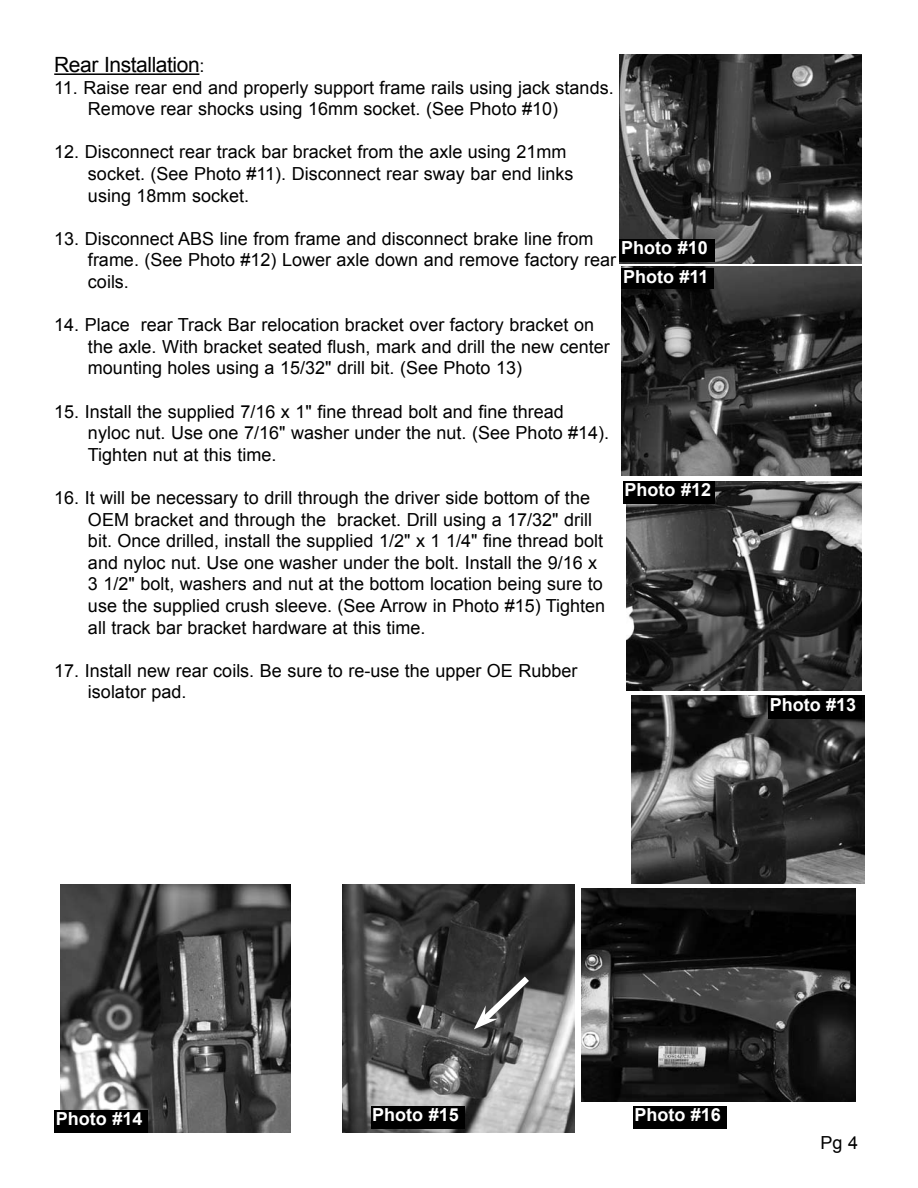
<style>
.page{position:relative;width:918px;height:1188px;background:#fff}
.page>*{position:absolute;margin:0;border:0;box-sizing:border-box;transform-origin:0 0}
.t1{font:21px "Arial";letter-spacing:-.02em;color:#000}
.t2{font:18px/21.6px "Arial";color:#000}
.t3{font:700 18px/28.5px "Arial";color:#fff}
.s1{font-size:18px}
</style>
<div class="page">
<hr style="left:54px;top:73px;width:145px;height:2px;background:#000">
<img style="left:620px;top:54px;width:241px;height:209px">
<div style="left:620px;top:240px;width:95px;height:22px;background:#000"></div>
<img style="left:622px;top:267px;width:240px;height:209px">
<div style="left:622px;top:268px;width:92px;height:21px;background:#000"></div>
<img style="left:626px;top:481px;width:236px;height:210px">
<img style="left:631px;top:696px;width:233px;height:187px">
<img style="left:582px;top:889px;width:274px;height:213px">
<img style="left:61px;top:884px;width:230px;height:248px">
<img style="left:343px;top:884px;width:232px;height:248px">
<div style="left:623px;top:482px;width:92px;height:22px;background:#000"></div>
<div style="left:768px;top:696px;width:94px;height:23px;background:#000"></div>
<div style="left:54px;top:1110px;width:94px;height:23px;background:#000"></div>
<div style="left:371px;top:1106px;width:94px;height:23px;background:#000"></div>
<div style="left:633px;top:1106px;width:94px;height:23px;background:#000"></div>
<svg style="left:474px;top:970px;width:61px;height:59px;background:#656565"></svg>
<p class="t1" style="left:54px;top:51px;width:152px">Rear Installation<span class="s1">:</span></p>
<p class="t2" style="left:88px;top:77px;width:527px;text-indent:-34px">11. Raise rear end and properly support frame rails using jack stands.<br>Remove rear shocks using 16mm socket. (See Photo #10)</p>
<p class="t2" style="left:88px;top:141px;width:487px;text-indent:-34px">12. Disconnect rear track bar bracket from the axle using 21mm socket. (See Photo #11). Disconnect rear sway bar end links using 18mm socket.</p>
<p class="t2" style="left:88px;top:228px;width:530px;text-indent:-34px">13. Disconnect ABS line from frame and disconnect brake line from frame. (See Photo #12) Lower axle down and remove factory rear coils.</p>
<p class="t2" style="left:88px;top:314px;width:523px;text-indent:-34px">14. Place rear Track Bar relocation bracket over factory bracket on the axle. With bracket seated flush, mark and drill the new center mounting holes using a 15/32" drill bit. (See Photo 13)</p>
<p class="t2" style="left:88px;top:401px;width:523px;text-indent:-34px">15. Install the supplied 7/16 x 1" fine thread bolt and fine thread nyloc nut. Use one 7/16" washer under the nut. (See Photo #14).<br>Tighten nut at this time.</p>
<p class="t2" style="left:88px;top:487px;width:519px;text-indent:-34px">16. It will be necessary to drill through the driver side bottom of the OEM bracket and through the bracket. Drill using a 17/32" drill bit. Once drilled, install the supplied 1/2" x 1 1/4" fine thread bolt and nyloc nut. Use one washer under the bolt. Install the 9/16 x 3 1/2" bolt, washers and nut at the bottom location being sure to use the supplied crush sleeve. (See Arrow in Photo #15) Tighten all track bar bracket hardware at this time.</p>
<p class="t2" style="left:88px;top:660px;width:491px;text-indent:-34px">17. Install new rear coils. Be sure to re-use the upper OE Rubber isolator pad.</p>
<p class="t3" style="left:621px;top:234px;width:89px">Photo #10<br>Photo #11</p>
<p class="t3" style="left:625px;top:476px;width:88px">Photo #12</p>
<p class="t3" style="left:770px;top:691px;width:88px">Photo #13</p>
<p class="t3" style="left:56px;top:1105px;width:88px">Photo #14</p>
<p class="t3" style="left:372px;top:1101px;width:88px">Photo #15</p>
<p class="t3" style="left:634px;top:1101px;width:88px">Photo #16</p>
<p class="t2" style="left:821px;top:1132px;width:39px">Pg 4</p>
</div>
